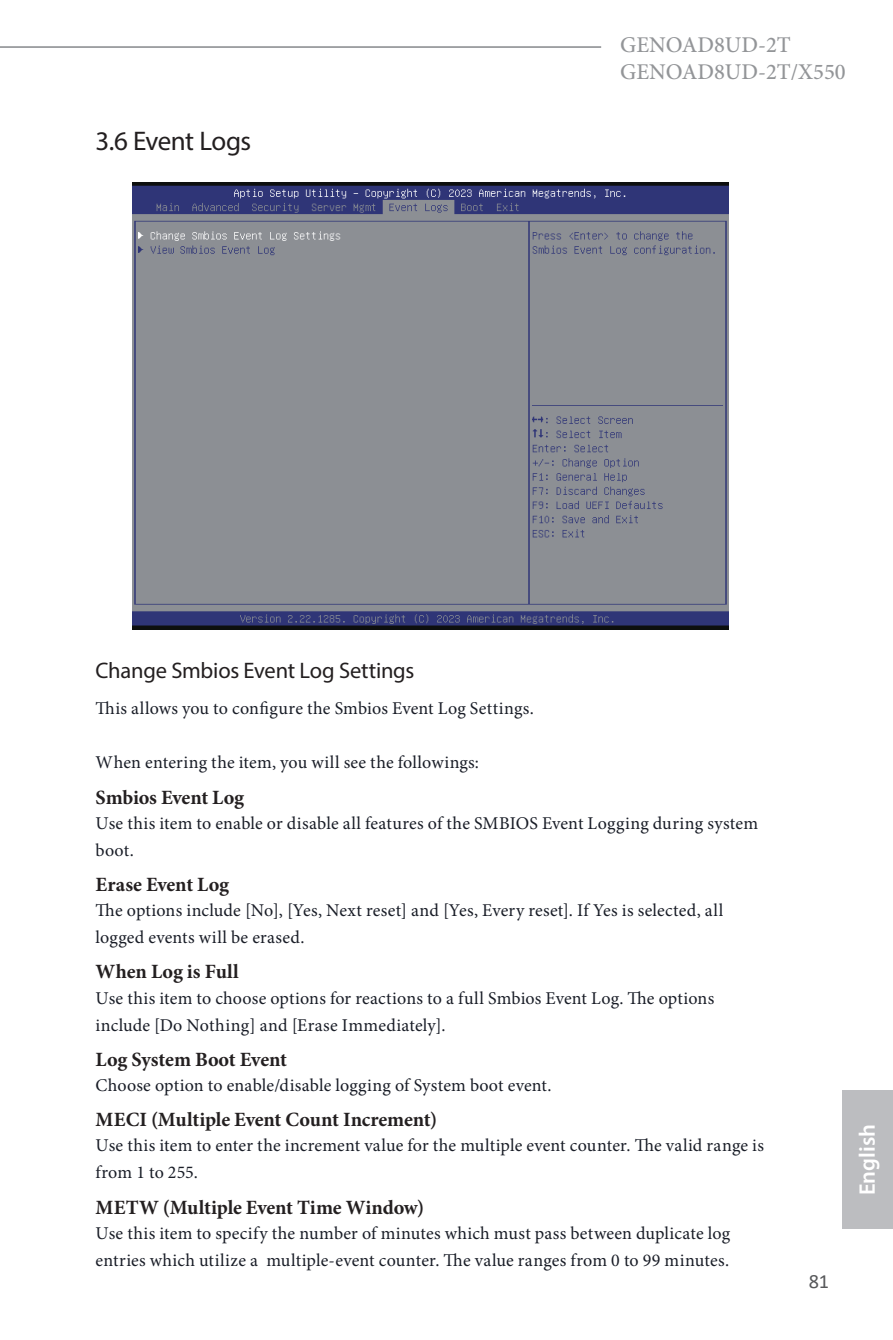
<style>
.page{position:relative;width:893px;height:1340px;background:#fff}
.page>*{position:absolute;margin:0;border:0;box-sizing:border-box;transform-origin:0 0}
.t1{font:27px "Myriad Pro";letter-spacing:-.025em;color:#231f20}
.t2{font:500 22.5px/27px "Minion Pro";color:#939598}
.t3{font:22.5px "Myriad Pro";letter-spacing:-.01em;color:#231f20}
.t4{font:600 22.5px "Myriad Pro";color:#fff}
.t5{font:700 20.25px "Minion Pro";letter-spacing:-.01em;color:#231f20}
.t6{font:20.25px "Calibri";color:#57585a}
.t7{font:18px/27px "Minion Pro";letter-spacing:.01em;color:#191d27}
</style>
<div class="page">
<div style="left:842px;top:1090px;width:51px;height:139px;background:#bcbdc0"></div>
<hr style="left:0;top:46px;width:601px;height:2px;background:#939598">
<img style="left:133px;top:183px;width:595px;height:446px">
<h1 class="t1" style="left:96px;top:124px;width:157px">3.6 Event Logs</h1>
<p class="t2" style="left:620px;top:31px;width:227px">GENOAD8UD-2T<br>GENOAD8UD-2T/X550</p>
<p class="t3" style="left:96px;top:657px;width:320px">Change Smbios Event Log Settings</p>
<p class="t7" style="left:96px;top:695px;width:440px">This allows you to configure the Smbios Event Log Settings.</p>
<p class="t7" style="left:96px;top:749px;width:385px">When entering the item, you will see the followings:</p>
<p class="t5" style="left:96px;top:782px;width:150px">Smbios Event Log</p>
<p class="t7" style="left:96px;top:809px;width:664px">Use this item to enable or disable all features of the SMBIOS Event Logging during system boot.</p>
<p class="t5" style="left:96px;top:870px;width:135px">Erase Event Log</p>
<p class="t7" style="left:96px;top:897px;width:629px">The options include [No], [Yes, Next reset] and [Yes, Every reset]. If Yes is selected, all logged events will be erased.</p>
<p class="t5" style="left:96px;top:957px;width:145px">When Log is Full</p>
<p class="t7" style="left:96px;top:984px;width:620px">Use this item to choose options for reactions to a full Smbios Event Log. The options include [Do Nothing] and [Erase Immediately].</p>
<p class="t5" style="left:96px;top:1045px;width:193px">Log System Boot Event</p>
<p class="t7" style="left:96px;top:1071px;width:457px">Choose option to enable/disable logging of System boot event.</p>
<p class="t5" style="left:96px;top:1105px;width:343px">MECI (Multiple Event Count Increment)</p>
<p class="t7" style="left:96px;top:1132px;width:670px">Use this item to enter the increment value for the multiple event counter. The valid range is from 1 to 255.</p>
<p class="t5" style="left:96px;top:1192px;width:330px">METW (Multiple Event Time Window)</p>
<p class="t7" style="left:96px;top:1219px;width:636px">Use this item to specify the number of minutes which must pass between duplicate log entries which utilize a multiple-event counter. The value ranges from 0 to 99 minutes.</p>
<p class="t4" style="left:853px;top:1195px;width:73px;rotate:-90deg">English</p>
<p class="t6" style="left:809px;top:1267px;width:22px">81</p>
</div>
